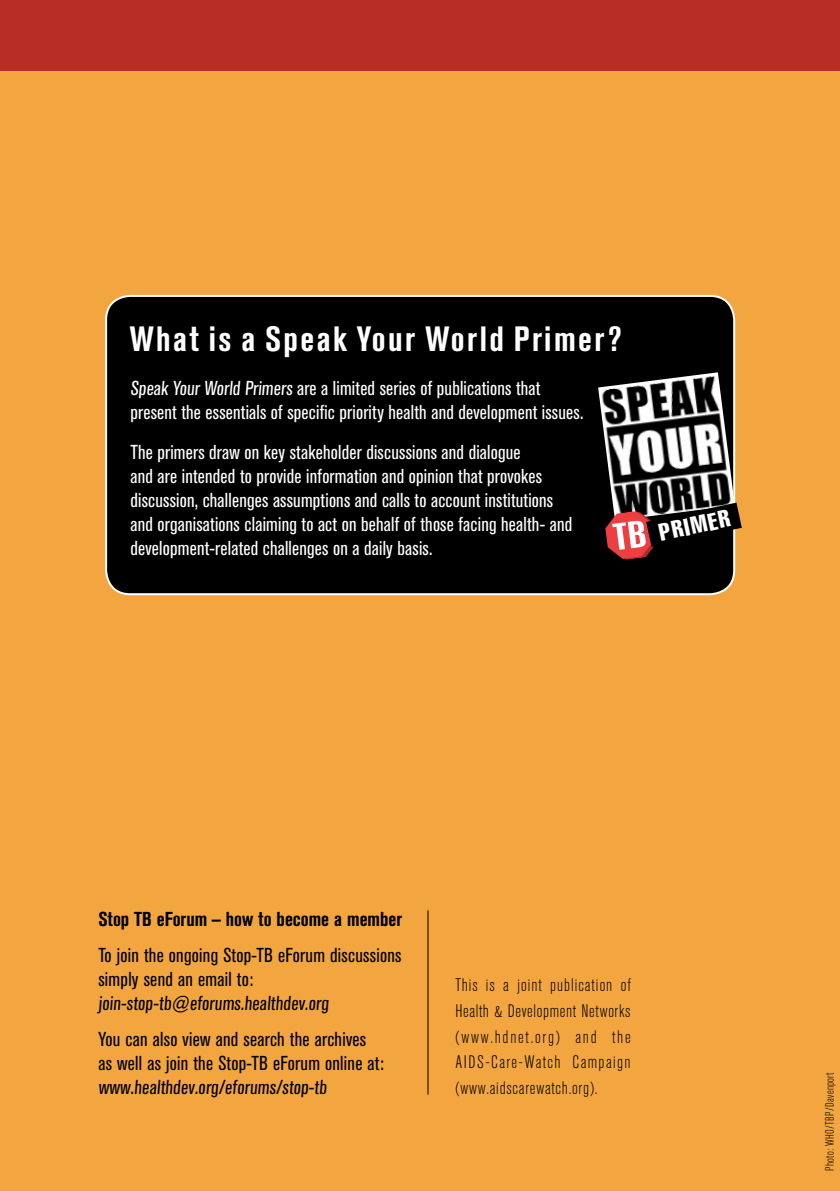
<style>
.page{position:relative;width:840px;height:1191px;background:#fff}
.page>*{position:absolute;margin:0;border:0;box-sizing:border-box;transform-origin:0 0}
.t1{font:700 condensed 34.8px "Akzidenz Grotesk BE";letter-spacing:.07em;color:#fff}
.t2{font:extra-condensed 24px "Helvetica";color:#fff}
.t3{font:condensed 20px/24px "Akzidenz Grotesk BE";letter-spacing:.01em;color:#fff}
.t4{font:condensed 20px/24px "Akzidenz Grotesk BE";letter-spacing:.015em;color:#000}
.t5{font:700 condensed 20px "Akzidenz Grotesk BE";color:#000}
.t6{font:300 condensed 18px/25.6px "Akzidenz Grotesk BE";letter-spacing:.08em;color:#000;text-align:justify}
.t7{font:300 condensed 12px "Akzidenz Grotesk BE";letter-spacing:.02em;color:#000}
</style>
<div class="page">
<div style="left:0;top:0;width:839px;height:1190px;background:#f3a540"></div>
<hr style="left:427px;top:910px;width:1px;height:184px;background:#000">
<div style="left:0;top:0;width:839px;height:70px;background:#b82e27"></div>
<div style="left:106px;top:296px;width:627px;height:298px;background:#000;border-radius:24px"></div>
<div style="left:105px;top:295px;width:629px;height:300px;border:2px solid #fff;border-radius:24px"></div>
<svg style="left:598px;top:372px;width:143px;height:188px"></svg>
<h1 class="t1" style="left:129px;top:319px;width:493px">What is a Speak Your World Primer?</h1>
<p class="t3" style="left:130px;top:377px;width:454px">Speak Your World Primers are a limited series of publications that present the essentials of specific priority health and development issues.</p>
<p class="t3" style="left:130px;top:441px;width:443px">The primers draw on key stakeholder discussions and dialogue<br>and are intended to provide information and opinion that provokes discussion, challenges assumptions and calls to account institutions and organisations claiming to act on behalf of those facing health- and development-related challenges on a daily basis.</p>
<p class="t2" style="left:655px;top:517px;width:73px;rotate:-12deg">PRIMER</p>
<p class="t5" style="left:98px;top:908px;width:305px">Stop TB eForum — how to become a member</p>
<p class="t4" style="left:98px;top:944px;width:304px">To join the ongoing Stop-TB eForum discussions simply send an email to: join-stop-tb@eforums.healthdev.org</p>
<p class="t4" style="left:98px;top:1028px;width:287px">You can also view and search the archives as well as join the Stop-TB eForum online at: www.healthdev.org/eforums/stop-tb</p>
<p class="t6" style="left:455px;top:972px;width:177px">This is a joint publication of Health &amp; Development Networks (www.hdnet.org) and the AIDS-Care-Watch Campaign (www.aidscarewatch.org).</p>
<p class="t7" style="left:822px;top:1171px;width:100px;rotate:-90deg">Photo: WHO/TBP/Davenport</p>
</div>
